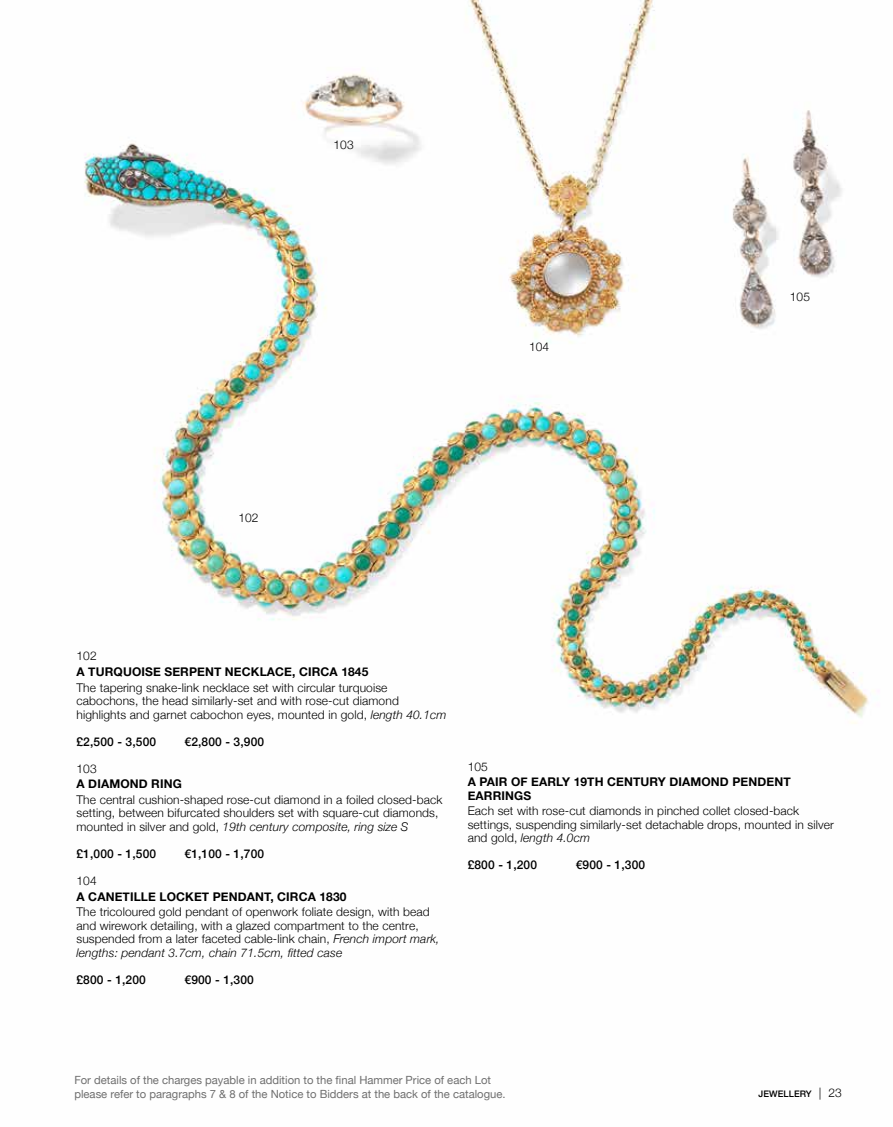
<style>
.page{position:relative;width:893px;height:1127px;background:#fff}
.page>*{position:absolute;margin:0;border:0;box-sizing:border-box;transform-origin:0 0}
.t1{font:300 12px/13.5px "Helvetica Neue";letter-spacing:.01em;color:#000}
.t2{font:700 12px/13.5px "Helvetica Neue";letter-spacing:.01em;color:#000}
.t3{font:500 12px "Helvetica Neue";letter-spacing:.01em;color:#000}
.t4{font:11.25px/13.5px "Helvetica Neue";color:#6f6f6f}
.t5{font:500 9px "Helvetica Neue";letter-spacing:.01em;color:#000}
.s1{font-style:italic}
.s2{font-weight:300;font-size:12px}
</style>
<div class="page">
<img style="left:84px;top:0;width:785px;height:724px">
<p class="t1" style="left:333px;top:137px;width:22px">103</p>
<p class="t1" style="left:529px;top:339px;width:22px">104</p>
<p class="t1" style="left:790px;top:289px;width:22px">105</p>
<p class="t1" style="left:238px;top:510px;width:22px">102</p>
<p class="t1" style="left:77px;top:648px;width:22px">102</p>
<p class="t2" style="left:77px;top:665px;width:293px">A TURQUOISE SERPENT NECKLACE, CIRCA 1845</p>
<p class="t1" style="left:77px;top:680px;width:372px">The tapering snake-link necklace set with circular turquoise cabochons, the head similarly-set and with rose-cut diamond highlights and garnet cabochon eyes, mounted in gold, <span class="s1">length 40.1cm</span></p>
<p class="t3" style="left:77px;top:732px;width:81px">£2,500 - 3,500</p>
<p class="t3" style="left:185px;top:732px;width:81px">€2,800 - 3,900</p>
<p class="t1" style="left:77px;top:761px;width:22px">103</p>
<p class="t2" style="left:77px;top:777px;width:107px">A DIAMOND RING</p>
<p class="t1" style="left:77px;top:792px;width:368px">The central cushion-shaped rose-cut diamond in a foiled closed-back setting, between bifurcated shoulders set with square-cut diamonds, mounted in silver and gold, <span class="s1">19th century composite, ring size S</span></p>
<p class="t3" style="left:77px;top:844px;width:81px">£1,000 - 1,500</p>
<p class="t3" style="left:185px;top:844px;width:81px">€1,100 - 1,700</p>
<p class="t1" style="left:77px;top:873px;width:22px">104</p>
<p class="t2" style="left:77px;top:890px;width:272px">A CANETILLE LOCKET PENDANT, CIRCA 1830</p>
<p class="t1" style="left:77px;top:904px;width:365px">The tricoloured gold pendant of openwork foliate design, with bead and wirework detailing, with a glazed compartment to the centre, suspended from a later faceted cable-link chain, <span class="s1">French import mark, lengths: pendant 3.7cm, chain 71.5cm, fitted case</span></p>
<p class="t3" style="left:77px;top:970px;width:71px">£800 - 1,200</p>
<p class="t3" style="left:185px;top:970px;width:71px">€900 - 1,300</p>
<p class="t1" style="left:468px;top:759px;width:22px">105</p>
<p class="t2" style="left:468px;top:775px;width:324px">A PAIR OF EARLY 19TH CENTURY DIAMOND PENDENT<br>EARRINGS</p>
<p class="t1" style="left:468px;top:803px;width:368px">Each set with rose-cut diamonds in pinched collet closed-back settings, suspending similarly-set detachable drops, mounted in silver and gold, <span class="s1">length 4.0cm</span></p>
<p class="t3" style="left:468px;top:855px;width:71px">£800 - 1,200</p>
<p class="t3" style="left:576px;top:855px;width:71px">€900 - 1,300</p>
<p class="t4" style="left:74px;top:1074px;width:433px">For details of the charges payable in addition to the final Hammer Price of each Lot please refer to paragraphs 7 &amp; 8 of the Notice to Bidders at the back of the catalogue.</p>
<p class="t5" style="left:759px;top:1087px;width:85px">JEWELLERY <span class="s2">| 23</span></p>
</div>
